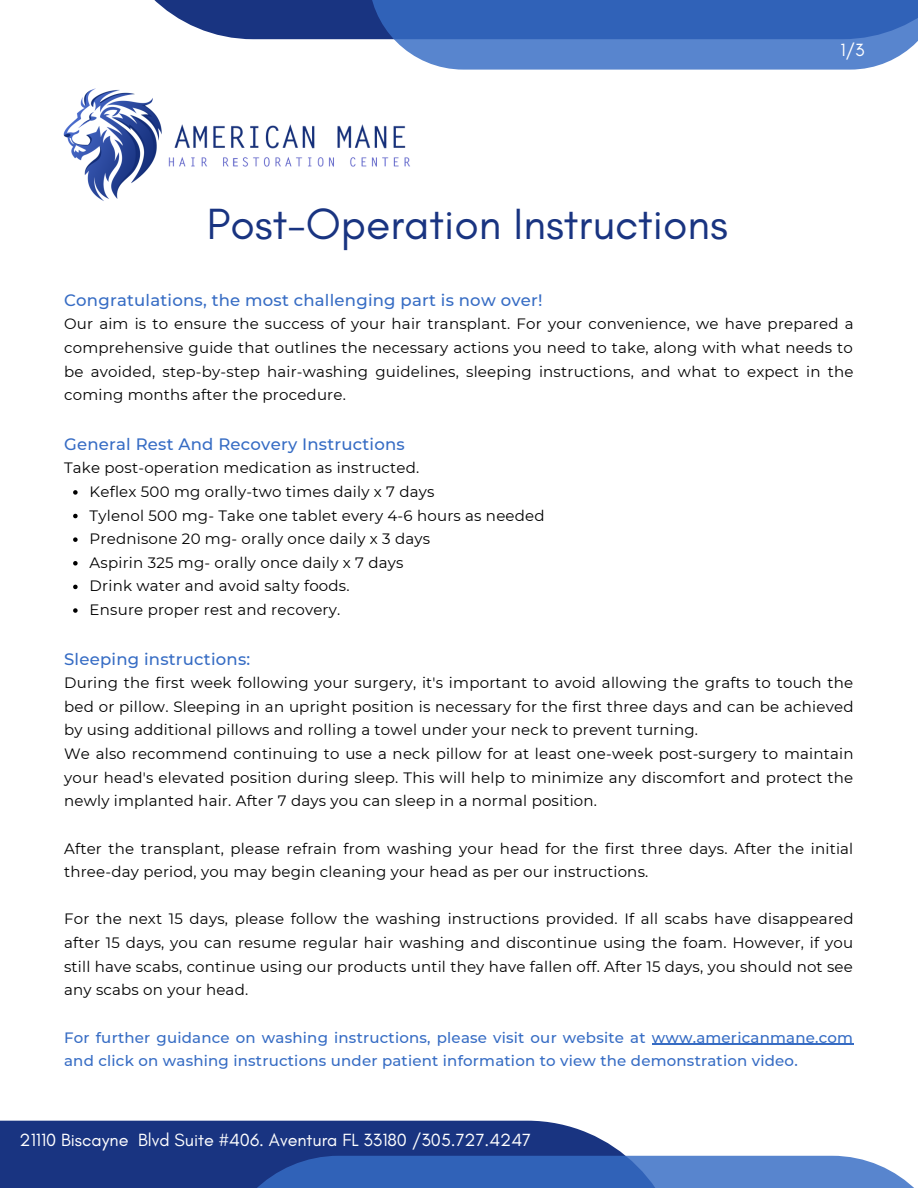
<style>
.page{position:relative;width:918px;height:1188px;background:#fff}
.page>*{position:absolute;margin:0;border:0;box-sizing:border-box;transform-origin:0 0}
.t1{font:44.55px "Glacial Indifference";color:#193481}
.t2{font:18px "Glacial Indifference";color:#fff}
.t3{font:500 16.5px "Montserrat";letter-spacing:.015em;color:#366cc4}
.t4{font:15px/23.7px "Montserrat";letter-spacing:.015em;color:#000;text-align:justify}
.t5{font:500 15px/23.7px "Montserrat";letter-spacing:.015em;color:#366cc4}
</style>
<div class="page">
<svg style="left:154px;top:0;width:764px;height:70px"></svg>
<img style="left:63px;top:88px;width:91px;height:113px">
<img style="left:136px;top:113px;width:274px;height:84px">
<svg style="left:0;top:1121px;width:683px;height:67px;background:#2f488d"></svg>
<svg style="left:218px;top:1156px;width:696px;height:32px;background:#436fbd"></svg>
<svg style="left:73px;top:490px;width:5px;height:5px"></svg>
<svg style="left:73px;top:514px;width:5px;height:4px"></svg>
<svg style="left:73px;top:537px;width:5px;height:5px"></svg>
<svg style="left:73px;top:561px;width:5px;height:5px"></svg>
<svg style="left:73px;top:585px;width:5px;height:4px"></svg>
<svg style="left:73px;top:608px;width:5px;height:5px"></svg>
<hr style="left:652px;top:1044px;width:201px;height:1px;background:#366cc4">
<p class="t1" style="left:207px;top:197px;width:523px">Post-Operation Instructions</p>
<p class="t2" style="left:840px;top:39px;width:26px">1/3</p>
<p class="t3" style="left:64px;top:290px;width:480px">Congratulations, the most challenging part is now over!</p>
<p class="t4" style="left:64px;top:312px;width:791px">Our aim is to ensure the success of your hair transplant. For your convenience, we have prepared a comprehensive guide that outlines the necessary actions you need to take, along with what needs to be avoided, step-by-step hair-washing guidelines, sleeping instructions, and what to expect in the coming months after the procedure.</p>
<p class="t3" style="left:64px;top:434px;width:342px">General Rest And Recovery Instructions</p>
<p class="t4" style="left:64px;top:456px;width:357px">Take post-operation medication as instructed.</p>
<p class="t4" style="left:90px;top:480px;width:346px">Keflex 500 mg orally-two times daily x 7 days</p>
<p class="t4" style="left:90px;top:503px;width:457px">Tylenol 500 mg- Take one tablet every 4-6 hours as needed</p>
<p class="t4" style="left:90px;top:527px;width:342px">Prednisone 20 mg- orally once daily x 3 days</p>
<p class="t4" style="left:90px;top:551px;width:315px">Aspirin 325 mg- orally once daily x 7 days</p>
<p class="t4" style="left:90px;top:574px;width:262px">Drink water and avoid salty foods.</p>
<p class="t4" style="left:90px;top:598px;width:252px">Ensure proper rest and recovery.</p>
<p class="t3" style="left:64px;top:649px;width:188px">Sleeping instructions:</p>
<p class="t4" style="left:64px;top:671px;width:791px">During the first week following your surgery, it's important to avoid allowing the grafts to touch the bed or pillow. Sleeping in an upright position is necessary for the first three days and can be achieved by using additional pillows and rolling a towel under your neck to prevent turning.</p>
<p class="t4" style="left:64px;top:742px;width:791px">We also recommend continuing to use a neck pillow for at least one-week post-surgery to maintain your head's elevated position during sleep. This will help to minimize any discomfort and protect the newly implanted hair. After 7 days you can sleep in a normal position.</p>
<p class="t4" style="left:64px;top:836px;width:791px">After the transplant, please refrain from washing your head for the first three days. After the initial three-day period, you may begin cleaning your head as per our instructions.</p>
<p class="t4" style="left:64px;top:907px;width:791px">For the next 15 days, please follow the washing instructions provided. If all scabs have disappeared after 15 days, you can resume regular hair washing and discontinue using the foam. However, if you still have scabs, continue using our products until they have fallen off. After 15 days, you should not see any scabs on your head.</p>
<p class="t5" style="left:64px;top:1025px;width:791px">For further guidance on washing instructions, please visit our website at www.americanmane.com and click on washing instructions under patient information to view the demonstration video.</p>
<p class="t2" style="left:20px;top:1128px;width:513px">21110 Biscayne Blvd Suite #406. Aventura FL 33180 /305.727.4247</p>
</div>
